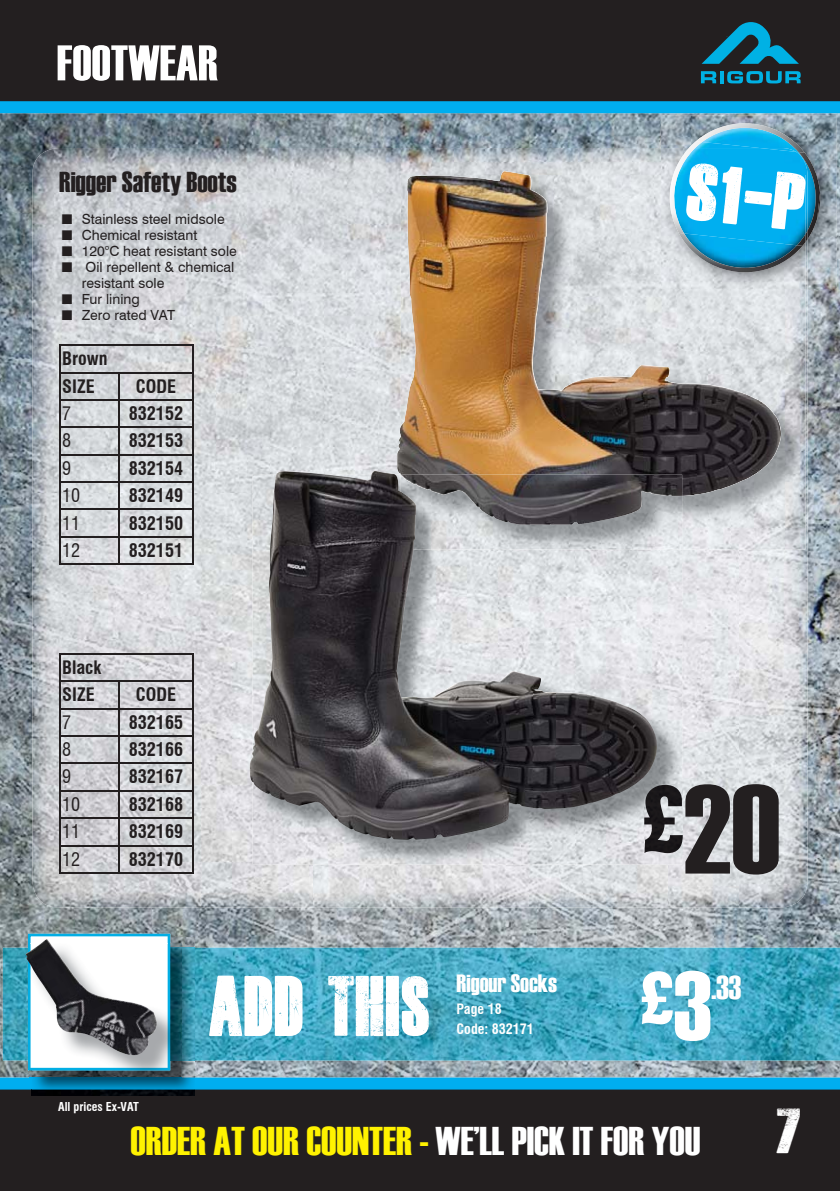
<style>
.page{position:relative;width:840px;height:1191px;background:#fff}
.page>*{position:absolute;margin:0;border:0;box-sizing:border-box;transform-origin:0 0}
.t1{font:126.8px "Haettenschweiler";color:#231f20}
.t2{font:65.8px "Swiss 921 BT Regular A";color:#fff}
.t3{font:59px "Dead Kansas";color:#fff;scale:.89 1}
.t4{font:56.4px "Dead Kansas";color:#fff}
.t5{font:50px "Haettenschweiler";color:#fff}
.t6{font:44px "Dead Kansas";color:#fff}
.t7{font:40px "Haettenschweiler";color:#fff200}
.t8{font:32.8px "Haettenschweiler";color:#fff}
.t9{font:28.8px "Haettenschweiler";color:#231f20}
.t10{font:25px "Haettenschweiler";color:#fff}
.t11{font:700 condensed 18.2px/27.4px "Swiss 721 BT";color:#231f20}
.t12{font:condensed 18.2px "Swiss 721 BT";color:#231f20}
.t13{font:14px/16px "Swiss 721 BT";color:#231f20}
.t14{font:700 condensed 14px "Swiss 721 BT";color:#fff}
.t15{font:700 condensed 12px "Swiss 721 BT";color:#fff}
.s1{font-family:"Haettenschweiler";font-size:98.6px}
.s2{color:#fff}
</style>
<div class="page">
<img style="left:0;top:113px;width:839px;height:964px">
<svg style="left:0;top:1077px;width:839px;height:114px;background:#202c32"></svg>
<svg style="left:0;top:0;width:839px;height:113px;background:#1f2e36"></svg>
<svg style="left:701px;top:22px;width:97px;height:42px;background:#15596e"></svg>
<svg style="left:700px;top:71px;width:16px;height:12px"></svg>
<svg style="left:719px;top:71px;width:4px;height:12px"></svg>
<svg style="left:726px;top:71px;width:74px;height:12px"></svg>
<img style="left:32px;top:148px;width:422px;height:345px">
<img style="left:454px;top:148px;width:206px;height:23px">
<img style="left:737px;top:289px;width:70px;height:618px">
<img style="left:32px;top:493px;width:282px;height:414px">
<img style="left:667px;top:549px;width:70px;height:358px">
<img style="left:314px;top:864px;width:353px;height:43px">
<img style="left:681px;top:785px;width:1px;height:68px">
<img style="left:681px;top:289px;width:124px;height:260px">
<img style="left:397px;top:171px;width:383px;height:325px">
<hr style="left:59px;top:344px;width:60px;height:2px;background:#231f20">
<hr style="left:119px;top:344px;width:74px;height:2px;background:#231f20">
<hr style="left:59px;top:372px;width:60px;height:1px;background:#231f20">
<hr style="left:119px;top:372px;width:74px;height:1px;background:#231f20">
<hr style="left:118px;top:373px;width:2px;height:26px;background:#231f20">
<hr style="left:59px;top:399px;width:60px;height:1px;background:#231f20">
<hr style="left:119px;top:399px;width:74px;height:1px;background:#231f20">
<hr style="left:118px;top:400px;width:2px;height:27px;background:#231f20">
<hr style="left:59px;top:427px;width:60px;height:1px;background:#231f20">
<hr style="left:119px;top:427px;width:74px;height:1px;background:#231f20">
<hr style="left:118px;top:428px;width:2px;height:26px;background:#231f20">
<hr style="left:59px;top:454px;width:60px;height:1px;background:#231f20">
<hr style="left:119px;top:454px;width:74px;height:1px;background:#231f20">
<hr style="left:118px;top:455px;width:2px;height:26px;background:#231f20">
<hr style="left:59px;top:481px;width:60px;height:2px;background:#231f20">
<hr style="left:119px;top:481px;width:74px;height:2px;background:#231f20">
<hr style="left:118px;top:483px;width:2px;height:26px;background:#231f20">
<hr style="left:59px;top:509px;width:60px;height:1px;background:#231f20">
<hr style="left:119px;top:509px;width:74px;height:1px;background:#231f20">
<hr style="left:118px;top:510px;width:2px;height:26px;background:#231f20">
<hr style="left:59px;top:536px;width:60px;height:1px;background:#231f20">
<svg style="left:59px;top:346px;width:1px;height:217px"></svg>
<hr style="left:59px;top:563px;width:60px;height:2px;background:#231f20">
<hr style="left:119px;top:536px;width:74px;height:1px;background:#231f20">
<hr style="left:118px;top:537px;width:2px;height:26px;background:#231f20">
<hr style="left:119px;top:563px;width:74px;height:2px;background:#231f20">
<svg style="left:192px;top:346px;width:1px;height:217px"></svg>
<hr style="left:59px;top:653px;width:60px;height:1px;background:#231f20">
<hr style="left:119px;top:653px;width:74px;height:1px;background:#231f20">
<hr style="left:59px;top:680px;width:60px;height:2px;background:#231f20">
<hr style="left:119px;top:680px;width:74px;height:2px;background:#231f20">
<hr style="left:118px;top:682px;width:2px;height:26px;background:#231f20">
<hr style="left:59px;top:708px;width:60px;height:1px;background:#231f20">
<hr style="left:119px;top:708px;width:74px;height:1px;background:#231f20">
<hr style="left:118px;top:709px;width:2px;height:26px;background:#231f20">
<hr style="left:59px;top:735px;width:60px;height:1px;background:#231f20">
<hr style="left:119px;top:735px;width:74px;height:1px;background:#231f20">
<hr style="left:118px;top:736px;width:2px;height:26px;background:#231f20">
<hr style="left:59px;top:762px;width:60px;height:2px;background:#231f20">
<hr style="left:119px;top:762px;width:74px;height:2px;background:#231f20">
<hr style="left:118px;top:764px;width:2px;height:26px;background:#231f20">
<hr style="left:59px;top:790px;width:60px;height:1px;background:#231f20">
<hr style="left:119px;top:790px;width:74px;height:1px;background:#231f20">
<hr style="left:118px;top:791px;width:2px;height:26px;background:#231f20">
<hr style="left:59px;top:817px;width:60px;height:1px;background:#231f20">
<hr style="left:119px;top:817px;width:74px;height:1px;background:#231f20">
<hr style="left:118px;top:818px;width:2px;height:27px;background:#231f20">
<hr style="left:59px;top:845px;width:60px;height:1px;background:#231f20">
<svg style="left:59px;top:654px;width:1px;height:218px"></svg>
<hr style="left:59px;top:872px;width:60px;height:1px;background:#231f20">
<hr style="left:119px;top:845px;width:74px;height:1px;background:#231f20">
<hr style="left:118px;top:846px;width:2px;height:26px;background:#231f20">
<hr style="left:119px;top:872px;width:74px;height:1px;background:#231f20">
<svg style="left:192px;top:654px;width:1px;height:218px"></svg>
<img style="left:252px;top:549px;width:429px;height:315px">
<img style="left:644px;top:785px;width:37px;height:68px">
<img style="left:651px;top:524px;width:30px;height:25px">
<img style="left:651px;top:474px;width:30px;height:50px">
<img style="left:249px;top:470px;width:402px;height:370px">
<img style="left:3px;top:947px;width:836px;height:113px">
<img style="left:181px;top:947px;width:14px;height:130px">
<img style="left:31px;top:1077px;width:164px;height:18px">
<img style="left:181px;top:937px;width:14px;height:10px">
<svg style="left:28px;top:933px;width:153px;height:147px"></svg>
<img style="left:170px;top:947px;width:11px;height:113px">
<img style="left:157px;top:943px;width:13px;height:127px">
<img style="left:10px;top:938px;width:147px;height:141px">
<img style="left:660px;top:115px;width:176px;height:174px">
<img style="left:660px;top:148px;width:147px;height:141px">
<img style="left:660px;top:175px;width:145px;height:114px">
<div style="left:694px;top:148px;width:113px;height:27px;background:#00aff0"></div>
<div style="left:672px;top:175px;width:126px;height:70px;background:#00aff0"></div>
<img style="left:695px;top:123px;width:109px;height:30px">
<img style="left:678px;top:233px;width:124px;height:39px">
<img style="left:798px;top:152px;width:21px;height:87px">
<img style="left:805px;top:162px;width:11px;height:69px">
<svg style="left:796px;top:231px;width:11px;height:15px"></svg>
<img style="left:681px;top:229px;width:124px;height:16px">
<svg style="left:688px;top:141px;width:13px;height:7px"></svg>
<img style="left:673px;top:148px;width:21px;height:27px">
<img style="left:668px;top:175px;width:15px;height:58px">
<h3 class="t5" style="left:57px;top:36px;width:163px">FOOTWEAR</h3>
<h3 class="t9" style="left:59px;top:166px;width:179px">Rigger Safety Boots</h3>
<p class="t13" style="left:62px;top:211px;width:164px">■ Stainless steel midsole</p>
<p class="t13" style="left:62px;top:227px;width:137px">■ Chemical resistant</p>
<p class="t13" style="left:62px;top:243px;width:176px">■ 120°C heat resistant sole</p>
<p class="t13" style="left:82px;top:259px;width:154px;text-indent:-20px">■ Oil repellent &amp; chemical resistant sole</p>
<p class="t13" style="left:62px;top:291px;width:79px">■ Fur lining</p>
<p class="t13" style="left:62px;top:307px;width:115px">■ Zero rated VAT</p>
<h3 class="t11" style="left:62px;top:345px;width:47px">Brown<br>SIZE</h3>
<h3 class="t11" style="left:136px;top:372px;width:42px">CODE</h3>
<h3 class="t12" style="left:62px;top:402px;width:11px">7</h3>
<h3 class="t11" style="left:129px;top:400px;width:56px">832152</h3>
<h3 class="t12" style="left:62px;top:430px;width:11px">8</h3>
<h3 class="t11" style="left:129px;top:427px;width:56px">832153</h3>
<h3 class="t12" style="left:62px;top:457px;width:11px">9</h3>
<h3 class="t11" style="left:129px;top:454px;width:56px">832154</h3>
<h3 class="t12" style="left:62px;top:484px;width:20px">10</h3>
<h3 class="t11" style="left:129px;top:482px;width:56px">832149</h3>
<h3 class="t12" style="left:62px;top:512px;width:20px">11</h3>
<h3 class="t11" style="left:129px;top:509px;width:56px">832150</h3>
<h3 class="t12" style="left:62px;top:539px;width:20px">12</h3>
<h3 class="t11" style="left:129px;top:536px;width:56px">832151</h3>
<h3 class="t11" style="left:62px;top:653px;width:41px">Black<br>SIZE</h3>
<h3 class="t11" style="left:136px;top:681px;width:42px">CODE</h3>
<h3 class="t12" style="left:62px;top:711px;width:11px">7</h3>
<h3 class="t11" style="left:129px;top:708px;width:56px">832165</h3>
<h3 class="t12" style="left:62px;top:738px;width:11px">8</h3>
<h3 class="t11" style="left:129px;top:735px;width:56px">832166</h3>
<h3 class="t12" style="left:62px;top:766px;width:11px">9</h3>
<h3 class="t11" style="left:129px;top:763px;width:56px">832167</h3>
<h3 class="t12" style="left:62px;top:793px;width:20px">10</h3>
<h3 class="t11" style="left:129px;top:790px;width:56px">832168</h3>
<h3 class="t12" style="left:62px;top:820px;width:20px">11</h3>
<h3 class="t11" style="left:129px;top:818px;width:56px">832169</h3>
<h3 class="t12" style="left:62px;top:848px;width:20px">12</h3>
<h3 class="t11" style="left:129px;top:845px;width:56px">832170</h3>
<h3 class="t4" style="left:689px;top:158px;width:122px;rotate:6deg">s1-P</h3>
<h1 class="t1" style="left:641px;top:762px;width:140px"><sup>£</sup>20</h1>
<p class="t15" style="left:58px;top:1099px;width:82px">All prices Ex-VAT</p>
<h3 class="t3" style="left:209px;top:971px;width:251px">ADD THIS</h3>
<h3 class="t10" style="left:456px;top:970px;width:102px">Rigour Socks</h3>
<h2 class="t2" style="left:639px;top:955px;width:73px">£<span class="s1">3</span></h2>
<h3 class="t8" style="left:710px;top:970px;width:31px">.33</h3>
<p class="t14" style="left:456px;top:1000px;width:47px">Page 18</p>
<p class="t14" style="left:456px;top:1020px;width:79px">Code: 832171</p>
<h3 class="t7" style="left:130px;top:1120px;width:571px">ORDER AT OUR COUNTER - <span class="s2">WE’LL PICK IT FOR YOU</span></h3>
<h3 class="t6" style="left:774px;top:1105px;width:28px">7</h3>
</div>
